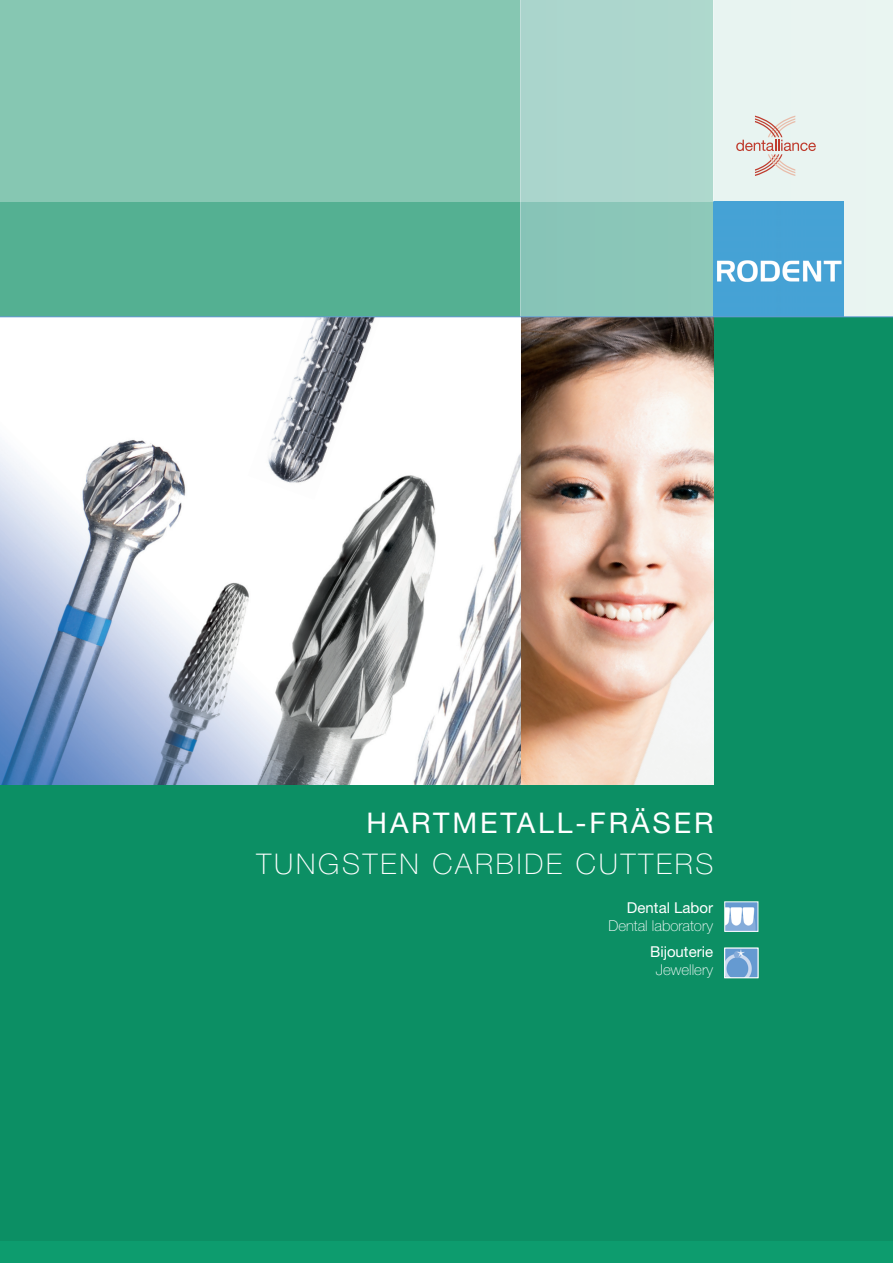
<style>
.page{position:relative;width:893px;height:1263px;background:#fff}
.page>*{position:absolute;margin:0;border:0;box-sizing:border-box;transform-origin:0 0}
.t1{font:100 28.5px "Helvetica Neue LT Std";letter-spacing:.1em;color:#fff}
.t2{font:28.5px "Helvetica Neue LT Std";letter-spacing:.1em;color:#fff}
.t3{font:100 15px/18px "Helvetica Neue LT Std";color:#fff;text-align:right}
.t4{font:15px/18px "Helvetica Neue LT Std";color:#fff;text-align:center}
.s1{font-weight:400}
.s2{font-weight:100}
</style>
<div class="page">
<div style="left:0;top:317px;width:893px;height:946px;background:#0c8f64"></div>
<div style="left:0;top:1242px;width:893px;height:21px;background:#0d9c6e"></div>
<img style="left:521px;top:317px;width:192px;height:467px">
<svg style="left:0;top:317px;width:521px;height:467px;background:#cdd2da"></svg>
<img style="left:248px;top:317px;width:142px;height:183px">
<img style="left:726px;top:903px;width:30px;height:27px">
<div style="left:724px;top:901px;width:34px;height:31px;border:1px solid #fff"></div>
<svg style="left:726px;top:950px;width:30px;height:26px"></svg>
<div style="left:724px;top:948px;width:34px;height:30px;border:1px solid #fff"></div>
<div style="left:521px;top:0;width:372px;height:317px;background:#8ac6b8"></div>
<div style="left:714px;top:0;width:179px;height:317px;background:#e9f4f1"></div>
<img style="left:714px;top:202px;width:129px;height:114px">
<div style="left:0;top:0;width:521px;height:317px;background:#54b092"></div>
<div style="left:0;top:0;width:714px;height:202px;background:#fff;opacity:.3"></div>
<hr style="left:0;top:316px;width:893px;height:1px;background:#6599d1">
<svg style="left:736px;top:116px;width:80px;height:60px"></svg>
<p class="t2" style="left:367px;top:812px;width:348px">HARTMETALL-FRÄSER</p>
<p class="t1" style="left:256px;top:854px;width:459px">TUNGSTEN CARBIDE CUTTERS</p>
<p class="t3" style="left:608px;top:900px;width:106px"><span class="s1">Dental Labor<br></span>Dental laboratory</p>
<p class="t4" style="left:650px;top:945px;width:65px">Bijouterie<br><span class="s2">Jewellery</span></p>
</div>
